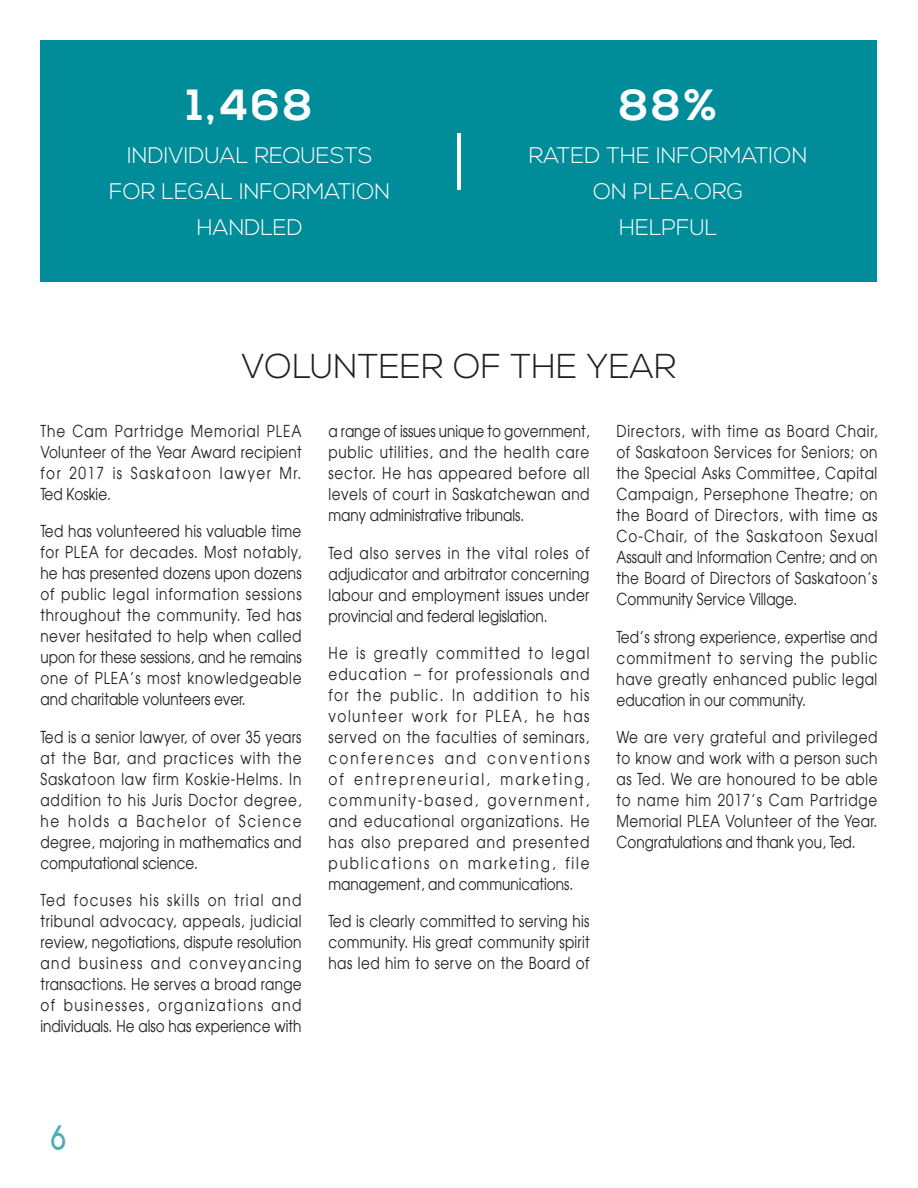
<style>
.page{position:relative;width:918px;height:1188px;background:#fff}
.page>*{position:absolute;margin:0;border:0;box-sizing:border-box;transform-origin:0 0}
.t1{font:700 43.5px "Nexa";color:#fff}
.t2{font:300 34.5px "Nexa";color:#231f20}
.t3{font:700 condensed 31.5px "Atilla";color:#4daeb7}
.t4{font:300 22.5px/36px "Nexa";color:#fff}
.t5{font:condensed 16.5px/21px "Atilla";letter-spacing:.015em;color:#231f20;text-align:justify}
</style>
<div class="page">
<div style="left:40px;top:40px;width:838px;height:242px;background:#008c99"></div>
<hr style="left:457px;top:133px;width:4px;height:56px;background:#fff">
<h1 class="t1" style="left:187px;top:80px;width:127px">1,468</h1>
<h3 class="t4" style="left:109px;top:138px;width:283px;text-align:center">I NDIVIDUAL REQUESTS<br>FOR LEGAL INFORMATION<br>HANDLED</h3>
<h1 class="t1" style="left:619px;top:80px;width:99px">88%</h1>
<h3 class="t4" style="left:593px;top:138px;width:216px;text-indent:-64px">RATED THE INFORMATION<br>ON PLEA</h3>
<h3 class="t4" style="left:619px;top:174px;width:99px;text-indent:70px">.ORG<br>HELPFUL</h3>
<h2 class="t2" style="left:241px;top:347px;width:437px">VOLUNTEER OF THE YEAR</h2>
<p class="t5" style="left:40px;top:420px;width:263px">The Cam Partridge Memorial PLEA Volunteer of the Year Award recipient for 2017 is Saskatoon lawyer Mr.<br>Ted Koskie.</p>
<p class="t5" style="left:40px;top:520px;width:263px">Ted has volunteered his valuable time for PLEA for decades. Most notably, he has presented dozens upon dozens of public legal information sessions throughout the community. Ted has never hesitated to help when called upon for these sessions, and he remains one of PLEA’s most knowledgeable and charitable volunteers ever.</p>
<p class="t5" style="left:40px;top:726px;width:263px">Ted is a senior lawyer, of over 35 years at the Bar, and practices with the Saskatoon law firm Koskie-Helms. In addition to his Juris Doctor degree, he holds a Bachelor of Science degree, majoring in mathematics and computational science.</p>
<p class="t5" style="left:40px;top:889px;width:263px">Ted focuses his skills on trial and tribunal advocacy, appeals, judicial review, negotiations, dispute resolution and business and conveyancing transactions. He serves a broad range of businesses, organizations and individuals. He also has experience with</p>
<p class="t5" style="left:329px;top:420px;width:263px">a range of issues unique to government, public utilities, and the health care sector. He has appeared before all levels of court in Saskatchewan and many administrative tribunals.</p>
<p class="t5" style="left:329px;top:542px;width:262px">Ted also serves in the vital roles of adjudicator and arbitrator concerning labour and employment issues under provincial and federal legislation.</p>
<p class="t5" style="left:329px;top:642px;width:263px">He is greatly committed to legal education – for professionals and for the public. In addition to his volunteer work for PLEA, he has served on the faculties of seminars, conferences and conventions of entrepreneurial, marketing, community-based, government, and educational organizations. He has also prepared and presented publications on marketing, file management, and communications.</p>
<p class="t5" style="left:329px;top:910px;width:263px">Ted is clearly committed to serving his community. His great community spirit has led him to serve on the Board of</p>
<p class="t5" style="left:617px;top:420px;width:263px">Directors, with time as Board Chair, of Saskatoon Services for Seniors; on the Special Asks Committee, Capital Campaign, Persephone Theatre; on the Board of Directors, with time as Co-Chair, of the Saskatoon Sexual Assault and Information Centre; and on the Board of Directors of Saskatoon’s Community Service Village.</p>
<p class="t5" style="left:617px;top:626px;width:263px">Ted’s strong experience, expertise and commitment to serving the public have greatly enhanced public legal education in our community.</p>
<p class="t5" style="left:617px;top:726px;width:263px">We are very grateful and privileged to know and work with a person such as Ted. We are honoured to be able to name him 2017’s Cam Partridge Memorial PLEA Volunteer of the Year.<br>Congratulations and thank you, Ted.</p>
<h3 class="t3" style="left:51px;top:1117px;width:16px">6</h3>
</div>
